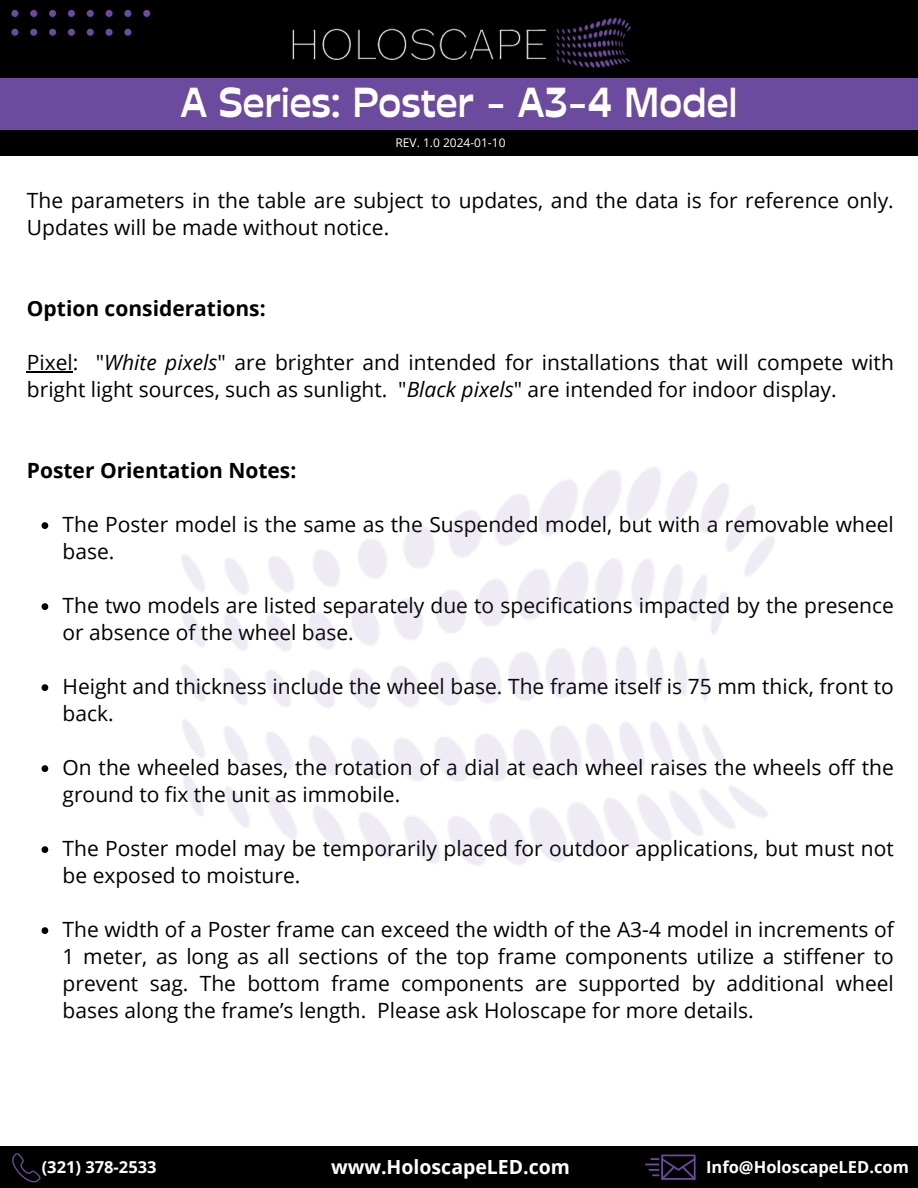
<style>
.page{position:relative;width:918px;height:1188px;background:#fff}
.page>*{position:absolute;margin:0;border:0;box-sizing:border-box;transform-origin:0 0}
.t1{font:700 41.85px "Stadio Deva";color:#fff}
.t2{font:21px/27px "Open Sans";color:#000}
.t3{font:700 21px "Open Sans";color:#000}
.t4{font:700 19.5px "Open Sans";color:#fff}
.t5{font:700 16.5px "Open Sans";color:#fff}
.t6{font:12px "Open Sans";color:#fff}
.s1{font-style:italic}
</style>
<div class="page">
<div style="left:0;top:0;width:918px;height:156px;background:#000"></div>
<div style="left:11px;top:29px;width:7px;height:7px;background:#6c4b9e;border-radius:50%"></div>
<div style="left:11px;top:10px;width:7px;height:7px;background:#6c4b9e;border-radius:50%"></div>
<div style="left:30px;top:29px;width:7px;height:7px;background:#6c4b9e;border-radius:50%"></div>
<div style="left:30px;top:10px;width:7px;height:7px;background:#6c4b9e;border-radius:50%"></div>
<div style="left:49px;top:29px;width:7px;height:7px;background:#6c4b9e;border-radius:50%"></div>
<div style="left:49px;top:10px;width:7px;height:7px;background:#6c4b9e;border-radius:50%"></div>
<div style="left:87px;top:10px;width:7px;height:7px;background:#6c4b9e;border-radius:50%"></div>
<div style="left:68px;top:29px;width:7px;height:7px;background:#6c4b9e;border-radius:50%"></div>
<div style="left:68px;top:10px;width:7px;height:7px;background:#6c4b9e;border-radius:50%"></div>
<div style="left:87px;top:29px;width:7px;height:7px;background:#6c4b9e;border-radius:50%"></div>
<div style="left:124px;top:10px;width:7px;height:7px;background:#6c4b9e;border-radius:50%"></div>
<div style="left:143px;top:10px;width:7px;height:7px;background:#6c4b9e;border-radius:50%"></div>
<div style="left:106px;top:29px;width:7px;height:7px;background:#6c4b9e;border-radius:50%"></div>
<svg style="left:106px;top:10px;width:7px;height:7px"></svg>
<div style="left:124px;top:29px;width:7px;height:7px;background:#6c4b9e;border-radius:50%"></div>
<img style="left:292px;top:17px;width:339px;height:51px">
<div style="left:0;top:1146px;width:918px;height:42px;background:#000"></div>
<svg style="left:12px;top:1153px;width:29px;height:29px"></svg>
<svg style="left:645px;top:1155px;width:51px;height:25px"></svg>
<div style="left:0;top:78px;width:918px;height:51px;background:#6c4b9e"></div>
<hr style="left:27px;top:371px;width:46px;height:2px;background:#000">
<svg style="left:42px;top:522px;width:6px;height:7px"></svg>
<svg style="left:42px;top:603px;width:6px;height:7px"></svg>
<svg style="left:42px;top:684px;width:6px;height:7px"></svg>
<svg style="left:42px;top:765px;width:6px;height:7px"></svg>
<svg style="left:42px;top:846px;width:6px;height:7px"></svg>
<svg style="left:42px;top:927px;width:6px;height:7px"></svg>
<p class="t1" style="left:180px;top:77px;width:559px">A Series: Poster - A3-4 Model</p>
<p class="t6" style="left:395px;top:134px;width:112px">REV. 1.0 2024-01-10</p>
<p class="t2" style="left:27px;top:187px;width:868px">The parameters in the table are subject to updates, and the data is for reference only.<br>Updates will be made without notice.</p>
<p class="t3" style="left:27px;top:294px;width:240px">Option considerations:</p>
<p class="t2" style="left:27px;top:349px;width:868px">Pixel: "<span class="s1">White pixels</span>" are brighter and intended for installations that will compete with bright light sources, such as sunlight. "<span class="s1">Black pixels</span>" are intended for indoor display.</p>
<p class="t3" style="left:27px;top:456px;width:271px">Poster Orientation Notes:</p>
<p class="t2" style="left:63px;top:511px;width:833px">The Poster model is the same as the Suspended model, but with a removable wheel base.</p>
<p class="t2" style="left:63px;top:592px;width:833px">The two models are listed separately due to specifications impacted by the presence or absence of the wheel base.</p>
<p class="t2" style="left:63px;top:673px;width:833px">Height and thickness include the wheel base. The frame itself is 75 mm thick, front to back.</p>
<p class="t2" style="left:63px;top:754px;width:833px">On the wheeled bases, the rotation of a dial at each wheel raises the wheels off the ground to fix the unit as immobile.</p>
<p class="t2" style="left:63px;top:835px;width:833px">The Poster model may be temporarily placed for outdoor applications, but must not be exposed to moisture.</p>
<p class="t2" style="left:63px;top:916px;width:833px;text-align:justify">The width of a Poster frame can exceed the width of the A3-4 model in increments of 1 meter, as long as all sections of the top frame components utilize a stiffener to prevent sag. The bottom frame components are supported by additional wheel bases along the frame’s length. Please ask Holoscape for more details.</p>
<p class="t4" style="left:331px;top:1153px;width:241px">www.HoloscapeLED.com</p>
<p class="t5" style="left:42px;top:1155px;width:116px">(321) 378-2533</p>
<p class="t5" style="left:706px;top:1155px;width:204px">Info@HoloscapeLED.com</p>
</div>
